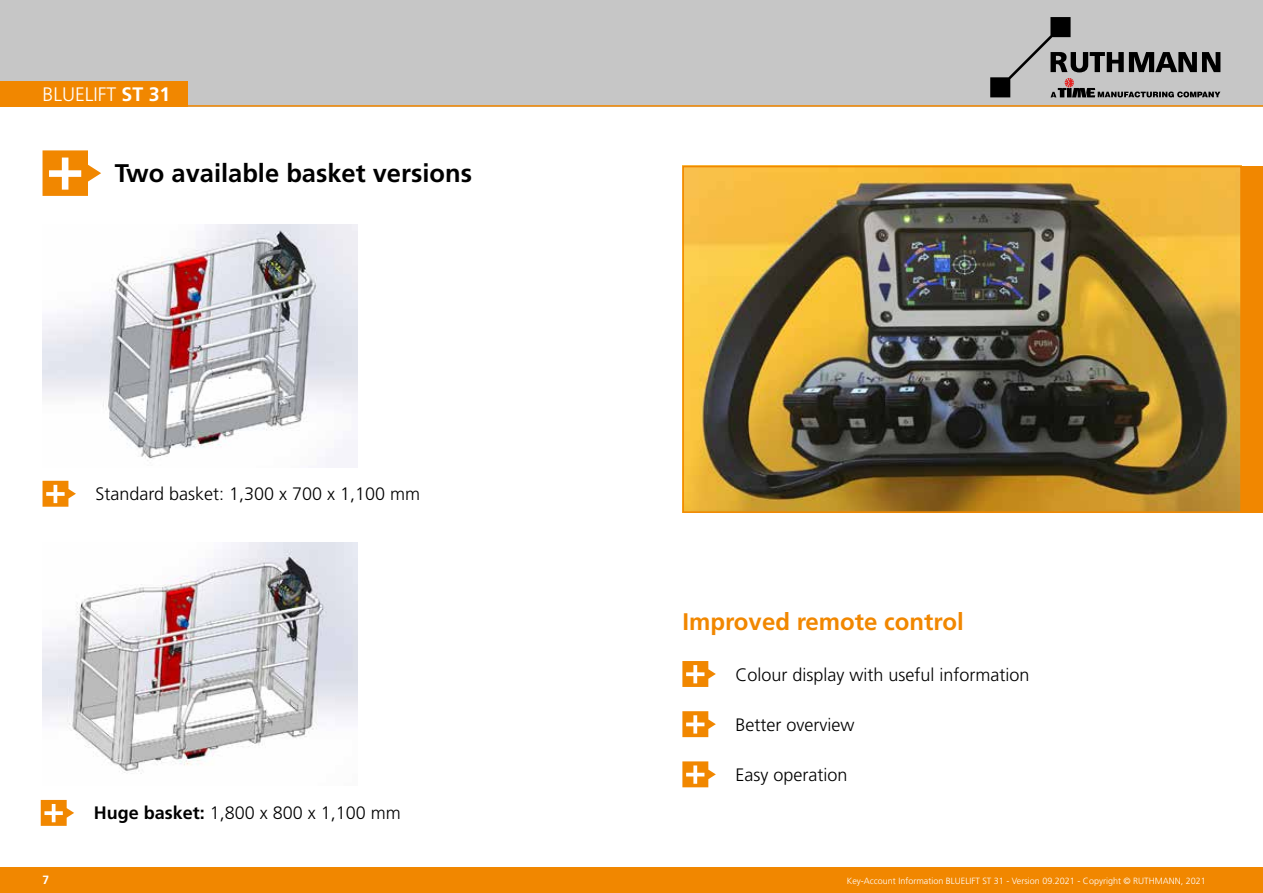
<style>
.page{position:relative;width:1263px;height:893px;background:#fff}
.page>*{position:absolute;margin:0;border:0;box-sizing:border-box;transform-origin:0 0}
.t1{font:700 25.5px "Frutiger LT Std";color:#000}
.t2{font:700 24px "Frutiger LT Std";color:#f18700}
.t3{font:300 19.5px "Frutiger LT Std";color:#fff}
.t4{font:300 18px "Frutiger LT Std";color:#000}
.t5{font:700 12px "Frutiger LT Std";color:#fff}
.t6{font:300 9px "Frutiger LT Std";color:#fff}
.s1{font-weight:700}
</style>
<div class="page">
<div style="left:0;top:867px;width:1263px;height:26px;background:#f18700"></div>
<div style="left:0;top:0;width:1263px;height:106px;background:#c6c6c6"></div>
<div style="left:0;top:81px;width:188px;height:25px;background:#f18700"></div>
<hr style="left:0;top:105px;width:1263px;height:2px;background:#f18700">
<svg style="left:990px;top:17px;width:230px;height:80px"></svg>
<img style="left:43px;top:224px;width:314px;height:243px">
<img style="left:43px;top:543px;width:314px;height:231px">
<img style="left:685px;top:169px;width:554px;height:341px">
<div style="left:682px;top:166px;width:560px;height:347px;border:2px solid #f18700"></div>
<svg style="left:682px;top:661px;width:34px;height:26px"></svg>
<svg style="left:43px;top:481px;width:33px;height:26px"></svg>
<svg style="left:41px;top:800px;width:33px;height:26px"></svg>
<svg style="left:682px;top:711px;width:34px;height:26px"></svg>
<svg style="left:682px;top:761px;width:34px;height:26px"></svg>
<div style="left:1242px;top:166px;width:21px;height:347px;background:#f18700"></div>
<svg style="left:43px;top:150px;width:58px;height:46px"></svg>
<p class="t3" style="left:43px;top:83px;width:129px">BLUELIFT <span class="s1">ST 31</span></p>
<h1 class="t1" style="left:115px;top:158px;width:359px">Two available basket versions</h1>
<p class="t4" style="left:95px;top:484px;width:326px">Standard basket: 1,300 x 700 x 1,100 mm</p>
<p class="t5" style="left:43px;top:872px;width:8px">7</p>
<p class="t4" style="left:94px;top:803px;width:309px"><span class="s1">Huge basket:</span> 1,800 x 800 x 1,100 mm</p>
<h2 class="t2" style="left:682px;top:608px;width:283px">Improved remote control</h2>
<p class="t4" style="left:735px;top:664px;width:296px">Colour display with useful information</p>
<p class="t4" style="left:735px;top:714px;width:120px">Better overview</p>
<p class="t4" style="left:735px;top:764px;width:114px">Easy operation</p>
<p class="t6" style="left:847px;top:875px;width:360px">Key-Account Information BLUELIFT ST 31 - Version 09.2021 - Copyright © RUTHMANN, 2021</p>
</div>
